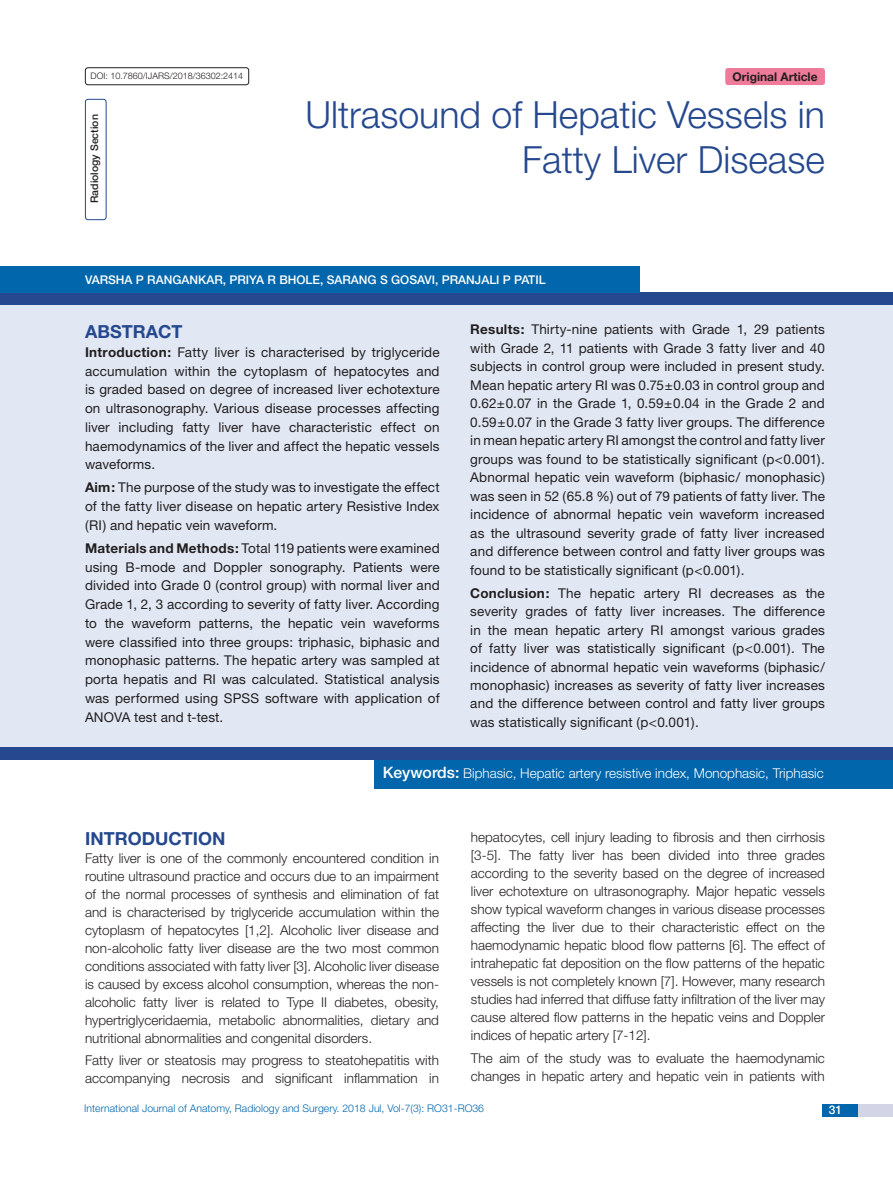
<style>
.page{position:relative;width:893px;height:1191px;background:#fff}
.page>*{position:absolute;margin:0;border:0;box-sizing:border-box;transform-origin:0 0}
.t1{font:300 37.5px/45px "Helvetica Neue";color:#25488e;text-align:right}
.Heading{font:700 18px "Helvetica Neue";color:#25488e}
.Abstract_Text{font:13.5px/18.5px "Helvetica Neue";letter-spacing:.01em;color:#231f20;text-align:justify}
.Body_Text{font:300 13.5px/18px "Helvetica Neue";color:#231f20;text-align:justify}
.t2{font:300 13.5px "Helvetica Neue";color:#fff}
.t3{font:500 12px "Helvetica Neue";color:#fff}
.t4{font:700 12px "Helvetica Neue";color:#231f20}
.t5{font:300 10.5px "Helvetica Neue";color:#0166ac}
.t6{font:500 10.5px "Helvetica Neue";color:#231f20}
.t7{font:300 9px "Helvetica Neue";color:#231f20}
.s1{font-weight:700}
.s2{font-weight:500;font-size:15.75px}
</style>
<div class="page">
<div style="left:825px;top:1103px;width:68px;height:13px;background:#d3d5e7"></div>
<div style="left:823px;top:1103px;width:35px;height:13px;background:#0166ac"></div>
<div style="left:725px;top:68px;width:100px;height:17px;background:#ee7b99;border-radius:3px"></div>
<div style="left:85px;top:67px;width:164px;height:18px;border:1px solid #231f20;border-radius:3px"></div>
<div style="left:0;top:304px;width:893px;height:443px;background:#e1e8f4"></div>
<div style="left:0;top:292px;width:893px;height:12px;background:#25488e"></div>
<div style="left:85px;top:99px;width:21px;height:121px;border:1px solid #25488e;border-radius:3px"></div>
<div style="left:0;top:266px;width:639px;height:26px;background:#0166ac"></div>
<div style="left:0;top:748px;width:893px;height:12px;background:#25488e"></div>
<div style="left:374px;top:760px;width:519px;height:28px;background:#0166ac"></div>
<p class="t7" style="left:91px;top:70px;width:154px">DOI: 10.7860/IJARS/2018/36302:2414</p>
<p class="t4" style="left:733px;top:69px;width:87px">Original Article</p>
<p class="t6" style="left:88px;top:203px;width:90px;rotate:-90deg">RADIOLOGY SECTION</p>
<p class="t1" style="left:305px;top:92px;width:521px">Ultrasound of Hepatic Vessels in<br>Fatty Liver Disease</p>
<p class="t3" style="left:85px;top:272px;width:462px">VARS HA P RANGANKAR, PRIYA R BHOLE, SARANG S GOSAVI, PRANJALI P PATIL</p>
<p class="Heading" style="left:85px;top:320px;width:99px">ABSTRACT</p>
<p class="Abstract_Text" style="left:85px;top:342px;width:356px"><span class="s1">Introduction:</span> Fatty liver is characterised by triglyceride accumulation within the cytoplasm of hepatocytes and is graded based on degree of increased liver echotexture on ultrasonography. Various disease processes affecting liver including fatty liver have characteristic effect on haemodynamics of the liver and affect the hepatic vessels waveforms.</p>
<p class="Abstract_Text" style="left:85px;top:478px;width:356px"><span class="s1">Aim:</span> The purpose of the study was to investigate the effect of the fatty liver disease on hepatic artery Resistive Index (RI) and hepatic vein waveform.</p>
<p class="Abstract_Text" style="left:85px;top:538px;width:356px"><span class="s1">Materials and Methods:</span> Total 119 patients were examined using B-mode and Doppler sonography. Patients were divided into Grade 0 (control group) with normal liver and Grade 1, 2, 3 according to severity of fatty liver. According to the waveform patterns, the hepatic vein waveforms were classified into three groups: triphasic, biphasic and monophasic patterns. The hepatic artery was sampled at porta hepatis and RI was calculated. Statistical analysis was performed using SPSS software with application of ANOVA test and t-test.</p>
<p class="Abstract_Text" style="left:470px;top:320px;width:356px"><span class="s1">Results:</span> Thirty-nine patients with Grade 1, 29 patients with Grade 2, 11 patients with Grade 3 fatty liver and 40 subjects in control group were included in present study.<br>Mean hepatic artery RI was 0.75±0.03 in control group and 0.62±0.07 in the Grade 1, 0.59±0.04 in the Grade 2 and 0.59±0.07 in the Grade 3 fatty liver groups. The difference in mean hepatic artery RI amongst the control and fatty liver groups was found to be statistically significant (p&lt;0.001).<br>Abnormal hepatic vein waveform (biphasic/ monophasic) was seen in 52 (65.8 %) out of 79 patients of fatty liver. The incidence of abnormal hepatic vein waveform increased as the ultrasound severity grade of fatty liver increased and difference between control and fatty liver groups was found to be statistically significant (p&lt;0.001).</p>
<p class="Abstract_Text" style="left:470px;top:583px;width:356px"><span class="s1">Conclusion:</span> The hepatic artery RI decreases as the severity grades of fatty liver increases. The difference in the mean hepatic artery RI amongst various grades of fatty liver was statistically significant (p&lt;0.001). The incidence of abnormal hepatic vein waveforms (biphasic/ monophasic) increases as severity of fatty liver increases and the difference between control and fatty liver groups was statistically significant (p&lt;0.001).</p>
<p class="t2" style="left:383px;top:765px;width:443px"><span class="s2">KEYWORDS:</span> Biphasic, Hepatic artery resistive index, Monophasic, Triphasic</p>
<p class="Heading" style="left:85px;top:827px;width:33px">Intro</p>
<p class="Heading" style="left:142px;top:827px;width:39px">ductio</p>
<p class="Heading" style="left:212px;top:827px;width:15px">n</p>
<p class="Body_Text" style="left:85px;top:849px;width:356px">Fatty liver is one of the commonly encountered condition in routine ultrasound practice and occurs due to an impairment of the normal processes of synthesis and elimination of fat and is characterised by triglyceride accumulation within the cytoplasm of hepatocytes [1,2]. Alcoholic liver disease and non-alcoholic fatty liver disease are the two most common conditions associated with fatty liver [3]. Alcoholic liver disease is caused by excess alcohol consumption, whereas the non&shy;alcoholic fatty liver is related to Type II diabetes, obesity, hypertriglyceridaemia, metabolic abnormalities, dietary and nutritional abnormalities and congenital disorders.</p>
<p class="Body_Text" style="left:85px;top:1051px;width:355px">Fatty liver or steatosis may progress to steatohepatitis with accompanying necrosis and significant inflammation in</p>
<p class="Body_Text" style="left:471px;top:827px;width:356px">hepatocytes, cell injury leading to fibrosis and then cirrhosis [3-5]. The fatty liver has been divided into three grades according to the severity based on the degree of increased liver echotexture on ultrasonography. Major hepatic vessels show typical waveform changes in various disease processes affecting the liver due to their characteristic effect on the haemodynamic hepatic blood flow patterns [6]. The effect of intrahepatic fat deposition on the flow patterns of the hepatic vessels is not completely known [7]. However, many research studies had inferred that diffuse fatty infiltration of the liver may cause altered flow patterns in the hepatic veins and Doppler indices of hepatic artery [7-12].</p>
<p class="Body_Text" style="left:471px;top:1048px;width:355px;line-height:18.8px">The aim of the study was to evaluate the haemodynamic changes in hepatic artery and hepatic vein in patients with</p>
<p class="t5" style="left:84px;top:1101px;width:401px">International Journal of Anatomy, Radiology and Surgery. 2018 Jul, Vol-7(3): RO31-RO36</p>
<p class="t3" style="left:829px;top:1102px;width:15px">31</p>
</div>
